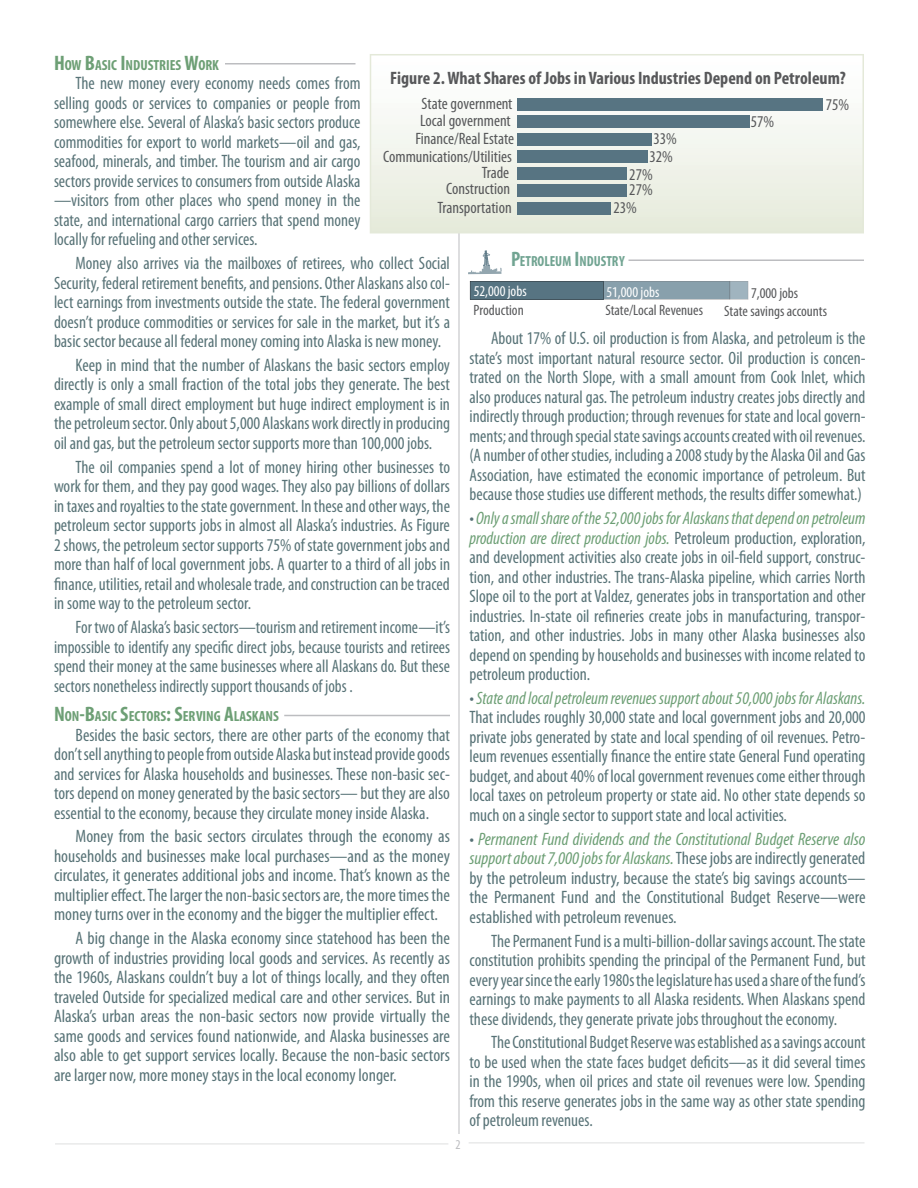
<style>
.page{position:relative;width:918px;height:1188px;background:#fff}
.page>*{position:absolute;margin:0;border:0;box-sizing:border-box;transform-origin:0 0}
.Body_Text{font:condensed 18px/19.5px "Myriad Pro";color:#587377;text-align:justify}
.Bullet{font:condensed 18px/19.5px "Myriad Pro";color:#587377;text-align:justify}
.Body_Text-2{font:condensed 18px/19.5px "Myriad Pro";color:#587377;text-align:justify;scale:.96 1}
.Body_Text-3{font:condensed 18px/19.5px "Myriad Pro";color:#587377;text-align:justify;scale:.95 1}
.t1{font:700 condensed 18px "Myriad Pro";color:#57585a}
.t2{font:condensed 16.5px/17.5px "Myriad Pro";color:#57585a;text-align:right}
.t3{font:condensed 15px "Myriad Pro";color:#57585a}
.t4{font:condensed 15px "Myriad Pro";color:#fff}
.Heading_one{font:700 condensed 14.7px "Myriad Pro";color:#6d9f75}
.Heading_one-2{font:700 condensed 14.7px "Myriad Pro";color:#71a492;scale:.96 1}
.Body_Text-4{font:condensed 13.5px "Myriad Pro";color:#bcbdc0}
.s1{font-size:21px}
.s2{font-style:italic}
.s3{font-style:italic;color:#6d9f75}
</style>
<div class="page">
<hr style="left:469px;top:1143px;width:396px;height:1px;background:#bcbdc0">
<hr style="left:55px;top:1144px;width:393px;height:1px;background:#bcbdc0">
<hr style="left:459px;top:54px;width:1px;height:1080px;background:#bcbdc0">
<svg style="left:470px;top:281px;width:278px;height:19px;background:#728a97"></svg>
<svg style="left:468px;top:251px;width:34px;height:23px"></svg>
<hr style="left:225px;top:63px;width:131px;height:1px;background:#bcbdc0">
<hr style="left:284px;top:715px;width:166px;height:1px;background:#bcbdc0">
<hr style="left:628px;top:260px;width:236px;height:1px;background:#bcbdc0">
<svg style="left:370px;top:54px;width:494px;height:179px"></svg>
<div style="left:517px;top:98px;width:306px;height:13px;background:#577482"></div>
<div style="left:517px;top:116px;width:232px;height:12px;background:#577482"></div>
<div style="left:517px;top:133px;width:134px;height:12px;background:#577482"></div>
<div style="left:517px;top:150px;width:130px;height:12px;background:#577482"></div>
<div style="left:517px;top:167px;width:110px;height:13px;background:#577482"></div>
<div style="left:517px;top:185px;width:110px;height:12px;background:#577482"></div>
<div style="left:517px;top:202px;width:94px;height:12px;background:#577482"></div>
<p class="Heading_one" style="left:54px;top:56px;width:167px"><span class="s1">H</span>OW <span class="s1">B</span>ASIC <span class="s1">I</span> NDUSTRIES <span class="s1">W</span>ORK</p>
<p class="Body_Text" style="left:54px;top:73px;width:308px;text-indent:22px">The new money every economy needs comes from selling goods or services to companies or people from somewhere else. Several of Alaska’s basic sectors produce commodities for export to world markets—oil and gas, seafood, minerals, and timber. The tourism and air cargo sectors provide services to consumers from outside Alaska —visitors from other places who spend money in the state, and international cargo carriers that spend money locally for refueling and other services.</p>
<p class="Body_Text-2" style="left:54px;top:253px;width:414px;text-indent:22px">Money also arrives via the mailboxes of retirees, who collect Social Security, federal retirement benefits, and pensions. Other Alaskans also col&shy;lect earnings from investments outside the state. The federal government doesn’t produce commodities or services for sale in the market, but it’s a basic sector because all federal money coming into Alaska is new money.</p>
<p class="Body_Text" style="left:54px;top:355px;width:398px;text-indent:22px">Keep in mind that the number of Alaskans the basic sectors employ directly is only a small fraction of the total jobs they generate. The best example of small direct employment but huge indirect employment is in the petroleum sector. Only about 5,000 Alaskans work directly in producing oil and gas, but the petroleum sector supports more than 100,000 jobs.</p>
<p class="Body_Text" style="left:54px;top:457px;width:398px;text-indent:22px">The oil companies spend a lot of money hiring other businesses to work for them, and they pay good wages. They also pay billions of dollars in taxes and royalties to the state government. In these and other ways, the petroleum sector supports jobs in almost all Alaska’s industries. As Figure 2 shows, the petroleum sector supports 75% of state government jobs and more than half of local government jobs. A quarter to a third of all jobs in finance, utilities, retail and wholesale trade, and construction can be traced in some way to the petroleum sector.</p>
<p class="Body_Text-3" style="left:54px;top:617px;width:418px;text-indent:22px">For two of Alaska’s basic sectors—tourism and retirement income—it’s impossible to identify any specific direct jobs, because tourists and retirees spend their money at the same businesses where all Alaskans do. But these sectors nonetheless indirectly support thousands of jobs .</p>
<p class="Heading_one" style="left:54px;top:707px;width:227px"><span class="s1">N</span>ON<span class="s1">-B</span>ASIC <span class="s1">S</span>ECTORS<span class="s1">: S</span>ERVING <span class="s1">A</span>LASKANS</p>
<p class="Body_Text" style="left:54px;top:725px;width:398px;text-indent:22px">Besides the basic sectors, there are other parts of the economy that don’t sell anything to people from outside Alaska but instead provide goods and services for Alaska households and businesses. These non-basic sec&shy;tors depend on money generated by the basic sectors— but they are also essential to the economy, because they circulate money inside Alaska.</p>
<p class="Body_Text" style="left:54px;top:826px;width:398px;text-indent:22px">Money from the basic sectors circulates through the economy as households and businesses make local purchases—and as the money circulates, it generates additional jobs and income. That’s known as the multiplier effect. The larger the non-basic sectors are, the more times the money turns over in the economy and the bigger the multiplier effect.</p>
<p class="Body_Text" style="left:54px;top:928px;width:398px;text-indent:22px">A big change in the Alaska economy since statehood has been the growth of industries providing local goods and services. As recently as the 1960s, Alaskans couldn’t buy a lot of things locally, and they often traveled Outside for specialized medical care and other services. But in Alaska’s urban areas the non-basic sectors now provide virtually the same goods and services found nationwide, and Alaska businesses are also able to get support services locally. Because the non-basic sectors are larger now, more money stays in the local economy longer.</p>
<p class="t1" style="left:390px;top:67px;width:457px">Figure 2. What Shares of Jobs in Various Industries Depend on Petroleum?</p>
<p class="t2" style="left:383px;top:95px;width:132px">State government<br>Local government<br>Finance/Real Estate<br>Communications/Utilities</p>
<p class="t2" style="left:446px;top:165px;width:65px;line-height:15.8px">Trade<br>Construction</p>
<p class="t2" style="left:437px;top:198px;width:76px">Transportation</p>
<p class="t2" style="left:826px;top:96px;width:25px">75%</p>
<p class="t2" style="left:751px;top:113px;width:25px">57%</p>
<p class="t2" style="left:653px;top:130px;width:25px">33%</p>
<p class="t2" style="left:650px;top:147px;width:25px">32%</p>
<p class="t2" style="left:629px;top:166px;width:25px;line-height:15.8px;text-align:left">27%<br>27%</p>
<p class="t2" style="left:614px;top:199px;width:25px">23%</p>
<p class="Heading_one-2" style="left:511px;top:252px;width:120px"><span class="s1">P</span>ETROLEUM <span class="s1">I</span> NDUSTRY</p>
<p class="t4" style="left:474px;top:282px;width:55px">52,000 jobs</p>
<p class="t4" style="left:606px;top:283px;width:55px">51,000 jobs</p>
<p class="t3" style="left:751px;top:284px;width:49px">7,000 jobs</p>
<p class="t3" style="left:474px;top:301px;width:52px">Production</p>
<p class="t3" style="left:605px;top:301px;width:99px">State/Local Revenues</p>
<p class="t3" style="left:724px;top:302px;width:104px">State savings accounts</p>
<p class="Body_Text-2" style="left:470px;top:328px;width:414px;text-indent:22px">About 17% of U.S. oil production is from Alaska, and petroleum is the state’s most important natural resource sector. Oil production is concen&shy;trated on the North Slope, with a small amount from Cook Inlet, which also produces natural gas. The petroleum industry creates jobs directly and indirectly through production; through revenues for state and local govern&shy;ments; and through special state savings accounts created with oil revenues. (A number of other studies, including a 2008 study by the Alaska Oil and Gas Association, have estimated the economic importance of petroleum. But because those studies use different methods, the results differ somewhat.)</p>
<p class="Bullet" style="left:470px;top:508px;width:398px"><span class="s2">•</span> <span class="s3">Only a small share of the 52,000 jobs for Alaskans that depend on petroleum production are direct production jobs.</span> Petroleum production, exploration, and development activities also create jobs in oil-field support, construc&shy;tion, and other industries. The trans-Alaska pipeline, which carries North Slope oil to the port at Valdez, generates jobs in transportation and other industries. In-state oil refineries create jobs in manufacturing, transpor&shy;tation, and other industries. Jobs in many other Alaska businesses also depend on spending by households and businesses with income related to petroleum production.</p>
<p class="Bullet" style="left:470px;top:688px;width:398px"><span class="s2">•</span> <span class="s3">State and local petroleum revenues support about 50,000 jobs for Alaskans.<br></span>That includes roughly 30,000 state and local government jobs and 20,000 private jobs generated by state and local spending of oil revenues. Petro&shy;leum revenues essentially finance the entire state General Fund operating budget, and about 40% of local government revenues come either through local taxes on petroleum property or state aid. No other state depends so much on a single sector to support state and local activities.</p>
<p class="Bullet" style="left:470px;top:829px;width:398px"><span class="s2">•</span> <span class="s3">Permanent Fund dividends and the Constitutional Budget Reserve also support about 7,000 jobs for Alaskans.</span> These jobs are indirectly generated by the petroleum industry, because the state’s big savings accounts— the Permanent Fund and the Constitutional Budget Reserve—were established with petroleum revenues.</p>
<p class="Body_Text" style="left:470px;top:931px;width:398px;text-indent:22px">The Permanent Fund is a multi-billion-dollar savings account. The state constitution prohibits spending the principal of the Permanent Fund, but every year since the early 1980s the legislature has used a share of the fund’s earnings to make payments to all Alaska residents. When Alaskans spend these dividends, they generate private jobs throughout the economy.</p>
<p class="Body_Text" style="left:470px;top:1032px;width:398px;text-indent:22px">The Constitutional Budget Reserve was established as a savings account to be used when the state faces budget deficits—as it did several times in the 1990s, when oil prices and state oil revenues were low. Spending from this reserve generates jobs in the same way as other state spending of petroleum revenues.</p>
<p class="Body_Text-4" style="left:455px;top:1136px;width:7px">2</p>
</div>
